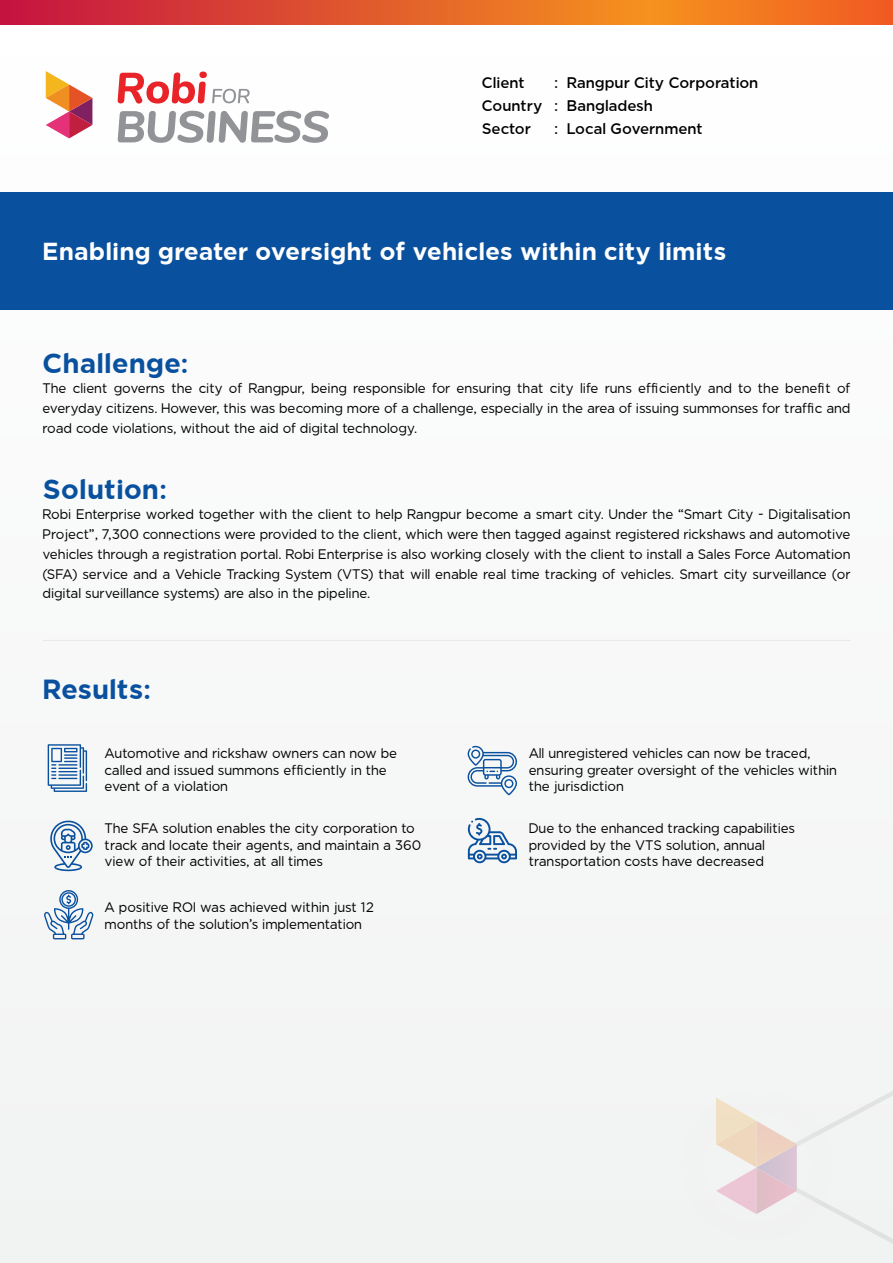
<style>
.page{position:relative;width:893px;height:1263px;background:#fff}
.page>*{position:absolute;margin:0;border:0;box-sizing:border-box;transform-origin:0 0}
.t1{font:700 27px "Axiata";letter-spacing:-.005em;color:#09509e}
.t2{font:700 24px "Axiata";color:#fff}
.t3{font:500 15px/22.6px "Axiata";letter-spacing:-.005em;color:#000}
.t4{font:13.5px/16.8px "Axiata";letter-spacing:-.005em;color:#000}
</style>
<div class="page">
<div style="left:0;top:25px;width:893px;height:1238px;background:#f7f8f8"></div>
<svg style="left:0;top:0;width:893px;height:25px;background:#e35b2b"></svg>
<div style="left:678px;top:1086px;width:158px;height:158px;background:#f1f2f2;border-radius:50%"></div>
<svg style="left:716px;top:1091px;width:177px;height:153px"></svg>
<div style="left:0;top:193px;width:893px;height:117px;background:#09509e"></div>
<hr style="left:43px;top:640px;width:807px;height:1px;background:#e6e7e8">
<svg style="left:45px;top:71px;width:48px;height:68px"></svg>
<svg style="left:118px;top:72px;width:132px;height:32px"></svg>
<svg style="left:118px;top:111px;width:211px;height:32px"></svg>
<svg style="left:48px;top:744px;width:39px;height:48px"></svg>
<svg style="left:50px;top:820px;width:43px;height:51px"></svg>
<svg style="left:44px;top:890px;width:50px;height:49px"></svg>
<svg style="left:468px;top:746px;width:49px;height:49px"></svg>
<svg style="left:468px;top:818px;width:49px;height:45px"></svg>
<p class="t3" style="left:482px;top:71px;width:45px">Client</p>
<p class="t3" style="left:482px;top:71px;width:278px;text-indent:72px">: Rangpur City Corporation<br>Country : Bangladesh<br>Sector</p>
<p class="t3" style="left:554px;top:117px;width:150px">: Local Government</p>
<h2 class="t2" style="left:43px;top:236px;width:685px">Enabling greater oversight of vehicles within city limits</h2>
<h1 class="t1" style="left:43px;top:346px;width:147px">Challenge:</h1>
<p class="t4" style="left:43px;top:378px;width:809px;line-height:19.8px;text-align:justify">The client governs the city of Rangpur, being responsible for ensuring that city life runs efficiently and to the benefit of everyday citizens. However, this was becoming more of a challenge, especially in the area of issuing summonses for traffic and road code violations, without the aid of digital technology.</p>
<h1 class="t1" style="left:43px;top:472px;width:126px">Solution:</h1>
<p class="t4" style="left:43px;top:504px;width:809px;line-height:19.8px;text-align:justify">Robi Enterprise worked together with the client to help Rangpur become a smart city. Under the “Smart City - Digitalisation Project”, 7,300 connections were provided to the client, which were then tagged against registered rickshaws and automotive vehicles through a registration portal. Robi Enterprise is also working closely with the client to install a Sales Force Automation (SFA) service and a Vehicle Tracking System (VTS) that will enable real time tracking of vehicles. Smart city surveillance (or digital surveillance systems) are also in the pipeline.</p>
<h1 class="t1" style="left:43px;top:672px;width:110px">Results:</h1>
<p class="t4" style="left:105px;top:744px;width:294px">Automotive and rickshaw owners can now be called and issued summons efficiently in the event of a violation</p>
<p class="t4" style="left:105px;top:819px;width:318px">The SFA solution enables the city corporation to track and locate their agents, and maintain a 360 view of their activities, at all times</p>
<p class="t4" style="left:105px;top:899px;width:271px">A positive ROI was achieved within just 12 months of the solution’s implementation</p>
<p class="t4" style="left:529px;top:744px;width:310px">All unregistered vehicles can now be traced, ensuring greater oversight of the vehicles within the jurisdiction</p>
<p class="t4" style="left:529px;top:819px;width:268px">Due to the enhanced tracking capabilities provided by the VTS solution, annual transportation costs have decreased</p>
</div>
